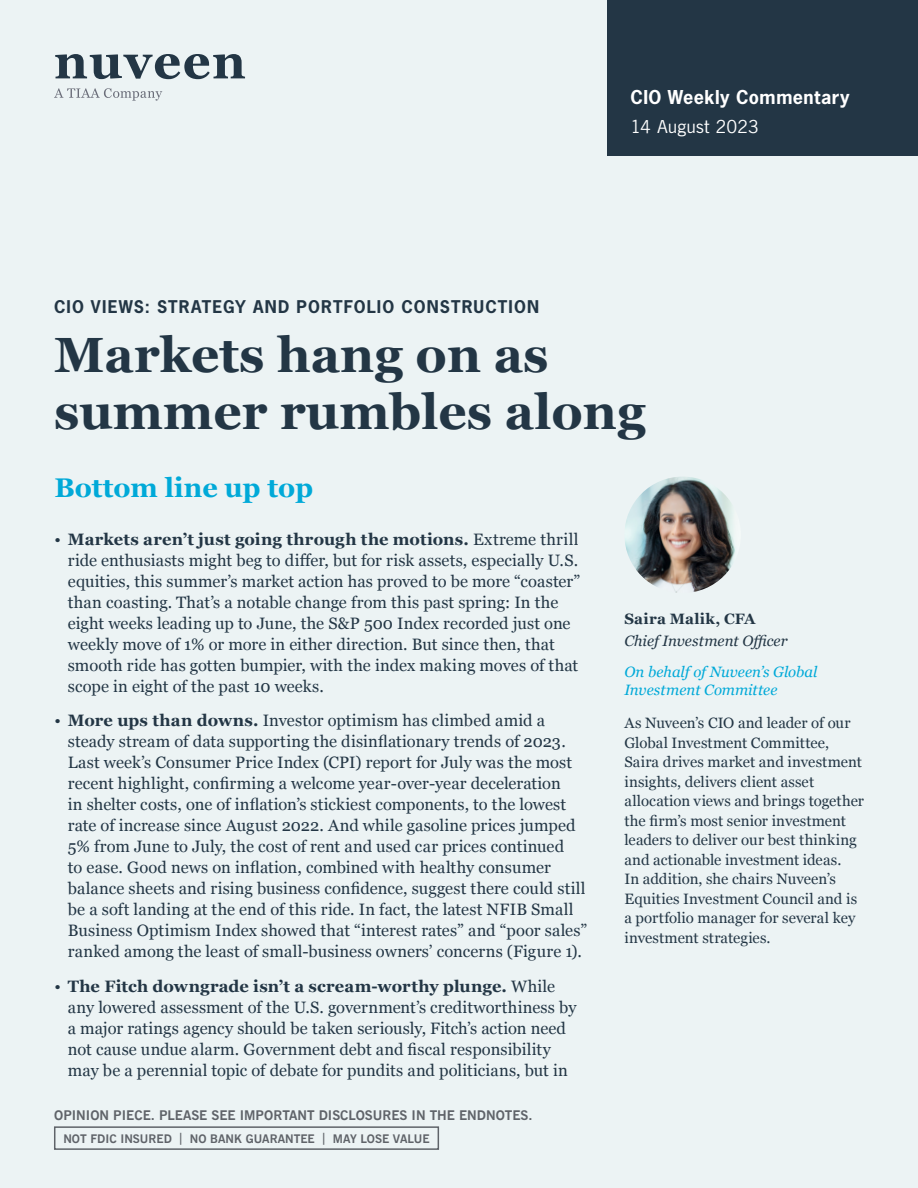
<style>
.page{position:relative;width:918px;height:1188px;background:#ecf3f4}
.page>*{position:absolute;margin:0;border:0;box-sizing:border-box;transform-origin:0 0}
.Headline{font:700 49.5px/57px "Georgia";color:#233645}
.Subhead{font:700 27px "Georgia";color:#00a9d8}
.Intro_Copy{font:700 18px "News Gothic Std";letter-spacing:.025em;color:#fff}
.Date{font:18px "News Gothic BT";color:#fff}
.t1{font:16.5px/21px "Georgia";letter-spacing:.005em;color:#233645}
.Intro_Copy-2{font:700 16.5px "News Gothic Std";letter-spacing:.07em;color:#233645}
.Body{font:15px/19.5px "Georgia";letter-spacing:.005em;color:#233645}
.Body-2{font:italic 15px/18px "Georgia";color:#00a9d8}
.Body-3{font:italic 15px "Georgia";letter-spacing:.005em;color:#233645}
.Body-4{font:700 15px "Georgia";letter-spacing:.015em;color:#233645}
.t2{font:700 13.5px "News Gothic BT";color:#5f6369}
.t3{font:700 12px "News Gothic BT";color:#5f6369}
.s1{font-weight:700}
</style>
<div class="page">
<div style="left:54px;top:1126px;width:385px;height:24px;border:2px solid #5f6369"></div>
<div style="left:608px;top:0;width:310px;height:155px;background:#233645"></div>
<img style="left:624px;top:477px;width:117px;height:116px;border-radius:58px">
<svg style="left:55px;top:54px;width:190px;height:25px"></svg>
<svg style="left:54px;top:88px;width:108px;height:13px"></svg>
<p class="Intro_Copy" style="left:631px;top:85px;width:221px">CIO Weekly Commentary</p>
<p class="Intro_Copy-2" style="left:54px;top:296px;width:487px">CIO VIEWS: STRATEGY AND PORTFOLIO CONSTRUCTION</p>
<p class="Date" style="left:631px;top:116px;width:130px">14 August 2023</p>
<p class="Headline" style="left:54px;top:324px;width:593px">Markets hang on as summer rumbles along</p>
<p class="Subhead" style="left:54px;top:467px;width:260px">Bottom line up top</p>
<p class="t1" style="left:68px;top:528px;width:514px;text-indent:-14px">• <span class="s1">Markets aren’t just going through the motions.</span> Extreme thrill ride enthusiasts might beg to differ, but for risk assets, especially U.S. equities, this summer’s market action has proved to be more “coaster” than coasting. That’s a notable change from this past spring: In the eight weeks leading up to June, the S&amp;P 500 Index recorded just one weekly move of 1% or more in either direction. But since then, that smooth ride has gotten bumpier, with the index making moves of that scope in eight of the past 10 weeks.</p>
<p class="t1" style="left:68px;top:709px;width:521px;text-indent:-14px">• <span class="s1">More ups than downs.</span> Investor optimism has climbed amid a steady stream of data supporting the disinflationary trends of 2023.<br>Last week’s Consumer Price Index (CPI) report for July was the most recent highlight, confirming a welcome year-over-year deceleration<br>in shelter costs, one of inflation’s stickiest components, to the lowest rate of increase since August 2022. And while gasoline prices jumped 5% from June to July, the cost of rent and used car prices continued<br>to ease. Good news on inflation, combined with healthy consumer balance sheets and rising business confidence, suggest there could still be a soft landing at the end of this ride. In fact, the latest NFIB Small Business Optimism Index showed that “interest rates” and “poor sales” ranked among the least of small-business owners’ concerns (Figure 1).</p>
<p class="t1" style="left:68px;top:975px;width:510px;text-indent:-14px">• <span class="s1">The Fitch downgrade isn’t a scream-worthy plunge.</span> While any lowered assessment of the U.S. government’s creditworthiness by a major ratings agency should be taken seriously, Fitch’s action need not cause undue alarm. Government debt and fiscal responsibility may be a perennial topic of debate for pundits and politicians, but in</p>
<p class="Body-4" style="left:624px;top:608px;width:132px">Saira Malik, CFA</p>
<p class="Body-3" style="left:624px;top:629px;width:165px">Chief Investment Officer</p>
<p class="Body-2" style="left:624px;top:662px;width:195px">On behalf of Nuveen’s Global<br>Investment Committee</p>
<p class="Body" style="left:624px;top:713px;width:241px">As Nuveen’s CIO and leader of our Global Investment Committee, Saira drives market and investment insights, delivers client asset allocation views and brings together the firm’s most senior investment leaders to deliver our best thinking and actionable investment ideas.<br>In addition, she chairs Nuveen’s Equities Investment Council and is a portfolio manager for several key investment strategies.</p>
<p class="t2" style="left:54px;top:1107px;width:480px">OPINION PIECE. PLEASE SEE IMPORTANT DISCLOSURES IN THE ENDNOTES.</p>
<p class="t3" style="left:63px;top:1131px;width:368px">NOT FDIC INSURED | NO BANK GUARANTEE | MAY LOSE VALUE</p>
</div>
